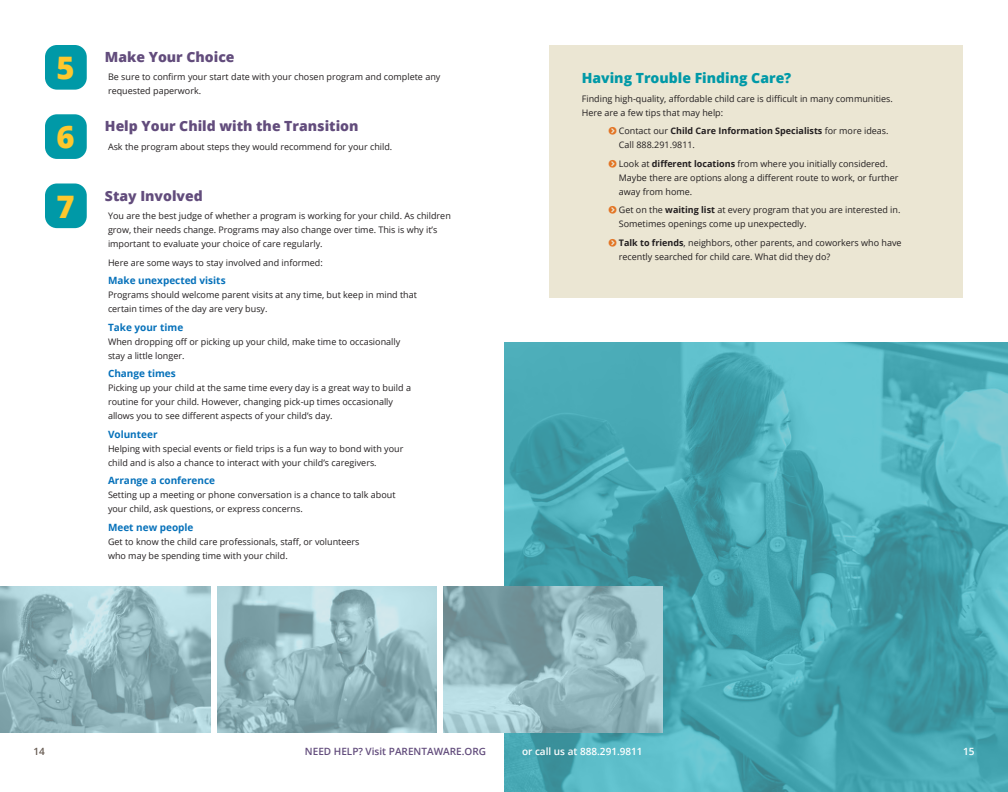
<style>
.page{position:relative;width:1008px;height:792px;background:#fff}
.page>*{position:absolute;margin:0;border:0;box-sizing:border-box;transform-origin:0 0}
.HEADER{font:800 31px "Open Sans";color:#fec82d}
.Header_CHECKLIST{font:800 14px "Open Sans";color:#624c7c}
.HEADER-2{font:800 14px "Open Sans";color:#0099a7}
.Subhead_-__875_LEFT{font:700 10px "Open Sans";color:#0671ba}
.t1{font:600 10px "Open Sans";color:#624c7c}
.t2{font:600 10px "Open Sans";color:#fff}
.Subhead{font:700 10px "Open Sans";color:#0671ba}
.t3{font:600 10px "Open Sans";color:#675b52}
.TEXT{font:9px/14px "Open Sans";color:#231f20}
.Text_-__375_TAB{font:9px/14px "Open Sans";color:#231f20}
.s1{font-weight:700}
</style>
<div class="page">
<img style="left:504px;top:342px;width:504px;height:450px">
<div style="left:549px;top:45px;width:414px;height:252px;background:#ebe6d3"></div>
<div style="left:45px;top:45px;width:42px;height:45px;background:#0099a7;border-radius:12px"></div>
<div style="left:45px;top:114px;width:42px;height:45px;background:#0099a7;border-radius:12px"></div>
<div style="left:45px;top:184px;width:42px;height:44px;background:#0099a7;border-radius:12px"></div>
<img style="left:217px;top:587px;width:220px;height:146px">
<img style="left:0;top:587px;width:211px;height:146px">
<img style="left:444px;top:587px;width:219px;height:146px">
<p class="HEADER" style="left:56px;top:44px;width:20px">5</p>
<p class="Header_CHECKLIST" style="left:105px;top:46px;width:131px">Make Your Choice</p>
<p class="TEXT" style="left:108px;top:70px;width:334px">Be sure to confirm your start date with your chosen program and complete any requested paperwork.</p>
<p class="HEADER" style="left:56px;top:114px;width:20px">6</p>
<p class="Header_CHECKLIST" style="left:105px;top:116px;width:255px">Help Your Child with the Transition</p>
<p class="TEXT" style="left:108px;top:139px;width:286px">Ask the program about steps they would recommend for your child.</p>
<p class="HEADER" style="left:56px;top:183px;width:20px">7</p>
<p class="Header_CHECKLIST" style="left:105px;top:185px;width:99px">Stay Involved</p>
<p class="TEXT" style="left:108px;top:209px;width:344px">You are the best judge of whether a program is working for your child. As children grow, their needs change. Programs may also change over time. This is why it’s important to evaluate your choice of care regularly.</p>
<p class="TEXT" style="left:108px;top:255px;width:216px">Here are some ways to stay involved and informed:</p>
<p class="Subhead" style="left:108px;top:274px;width:119px">Make unexpected visits</p>
<p class="TEXT" style="left:108px;top:288px;width:310px">Programs should welcome parent visits at any time, but keep in mind that certain times of the day are very busy.</p>
<p class="Subhead_-__875_LEFT" style="left:108px;top:320px;width:77px">Take your time</p>
<p class="TEXT" style="left:108px;top:334px;width:294px">When dropping off or picking up your child, make time to occasionally stay a little longer.</p>
<p class="Subhead_-__875_LEFT" style="left:108px;top:367px;width:69px">Change times</p>
<p class="TEXT" style="left:108px;top:381px;width:305px">Picking up your child at the same time every day is a great way to build a routine for your child. However, changing pick-up times occasionally allows you to see different aspects of your child’s day.</p>
<p class="Subhead_-__875_LEFT" style="left:108px;top:427px;width:51px">Volunteer</p>
<p class="TEXT" style="left:108px;top:441px;width:297px">Helping with special events or field trips is a fun way to bond with your child and is also a chance to interact with your child’s caregivers.</p>
<p class="Subhead_-__875_LEFT" style="left:108px;top:474px;width:109px">Arrange a conference</p>
<p class="TEXT" style="left:108px;top:488px;width:289px">Setting up a meeting or phone conversation is a chance to talk about your child, ask questions, or express concerns.</p>
<p class="Subhead_-__875_LEFT" style="left:108px;top:520px;width:87px">Meet new people</p>
<p class="TEXT" style="left:108px;top:534px;width:253px">Get to know the child care professionals, staff, or volunteers who may be spending time with your child.</p>
<p class="HEADER-2" style="left:582px;top:68px;width:211px">Having Trouble Finding Care?</p>
<p class="TEXT" style="left:582px;top:91px;width:313px">Finding high-quality, affordable child care is difficult in many communities.<br>Here are a few tips that may help:</p>
<p class="Text_-__375_TAB" style="left:619px;top:124px;width:271px">Contact our <span class="s1">Child Care Information Specialists</span> for more ideas.<br>Call 888.291.9811.</p>
<p class="Text_-__375_TAB" style="left:619px;top:156px;width:281px">Look at <span class="s1">different locations</span> from where you initially considered.<br>Maybe there are options along a different route to work, or further away from home.</p>
<p class="Text_-__375_TAB" style="left:619px;top:203px;width:283px">Get on the <span class="s1">waiting list</span> at every program that you are interested in.<br>Sometimes openings come up unexpectedly.</p>
<p class="Text_-__375_TAB" style="left:619px;top:235px;width:284px"><span class="s1">Talk to friends</span>, neighbors, other parents, and coworkers who have recently searched for child care. What did they do?</p>
<p class="t3" style="left:34px;top:744px;width:13px">14</p>
<p class="t1" style="left:305px;top:744px;width:183px">NEED HELP? Visit PARENTAWARE.ORG</p>
<p class="t2" style="left:522px;top:744px;width:122px">or call us at 888.291.9811</p>
<p class="t2" style="left:963px;top:744px;width:13px">15</p>
</div>
